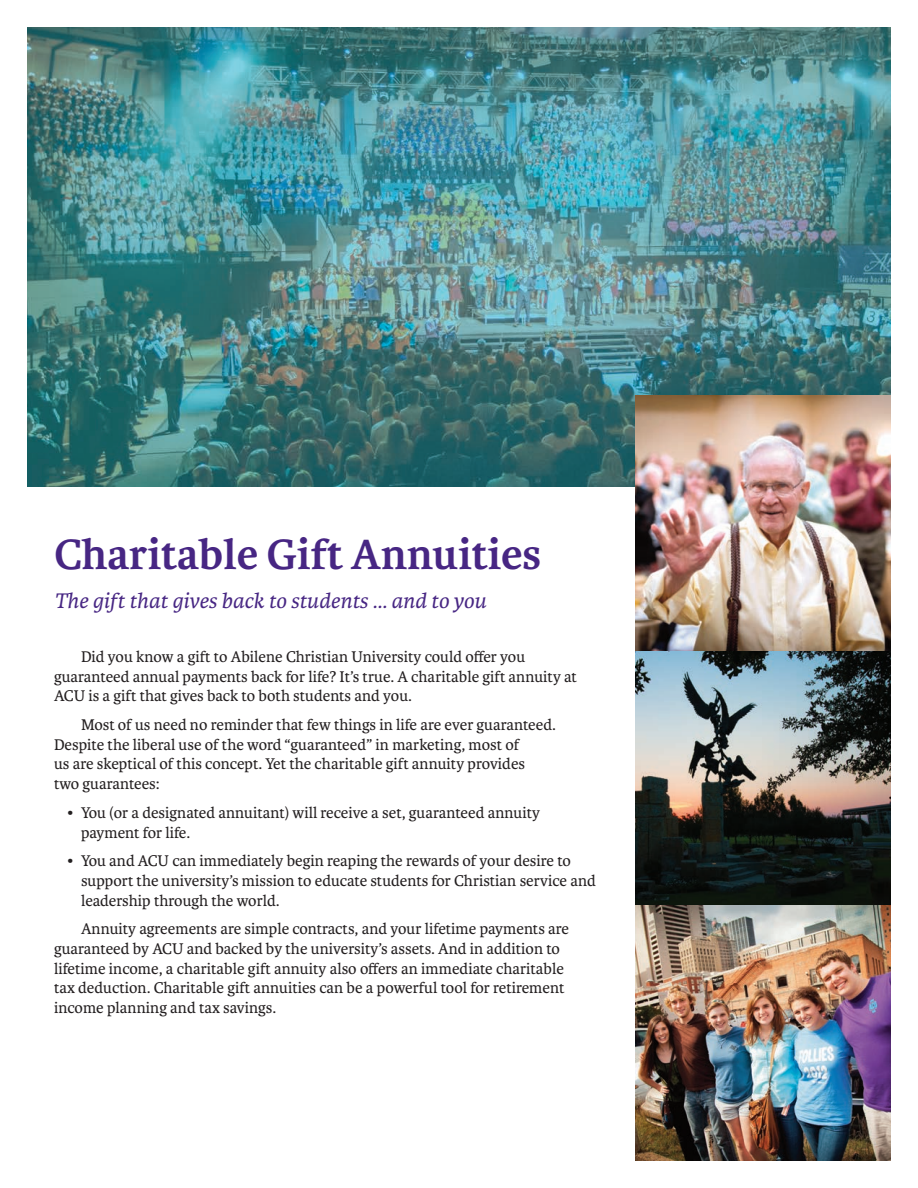
<style>
.page{position:relative;width:918px;height:1188px;background:#fff}
.page>*{position:absolute;margin:0;border:0;box-sizing:border-box;transform-origin:0 0}
.t1{font:700 45px "Karmina";color:#472683}
.t2{font:italic 22.5px "Karmina";color:#472683}
.t3{font:16.5px/19.8px "Karmina";color:#231f20}
</style>
<div class="page">
<img style="left:27px;top:27px;width:864px;height:460px">
<img style="left:635px;top:395px;width:256px;height:766px">
<h1 class="t1" style="left:54px;top:538px;width:489px">Charitable Gift Annuities</h1>
<h2 class="t2" style="left:54px;top:593px;width:434px">The gift that gives back to students … and to you</h2>
<p class="t3" style="left:54px;top:648px;width:524px;text-indent:27px">Did you know a gift to Abilene Christian University could offer you guaranteed annual payments back for life? It’s true. A charitable gift annuity at<br>ACU is a gift that gives back to both students and you.</p>
<p class="t3" style="left:54px;top:716px;width:503px;text-indent:27px">Most of us need no reminder that few things in life are ever guaranteed.<br>Despite the liberal use of the word “guaranteed” in marketing, most of<br>us are skeptical of this concept. Yet the charitable gift annuity provides<br>two guarantees:</p>
<p class="t3" style="left:81px;top:804px;width:461px;text-indent:-13px">• You (or a designated annuitant) will receive a set, guaranteed annuity payment for life.</p>
<p class="t3" style="left:81px;top:852px;width:516px;text-indent:-13px">• You and ACU can immediately begin reaping the rewards of your desire to support the university’s mission to educate students for Christian service and leadership through the world.</p>
<p class="t3" style="left:54px;top:920px;width:517px;text-indent:27px">Annuity agreements are simple contracts, and your lifetime payments are guaranteed by ACU and backed by the university’s assets. And in addition to lifetime income, a charitable gift annuity also offers an immediate charitable tax deduction. Charitable gift annuities can be a powerful tool for retirement income planning and tax savings.</p>
</div>
